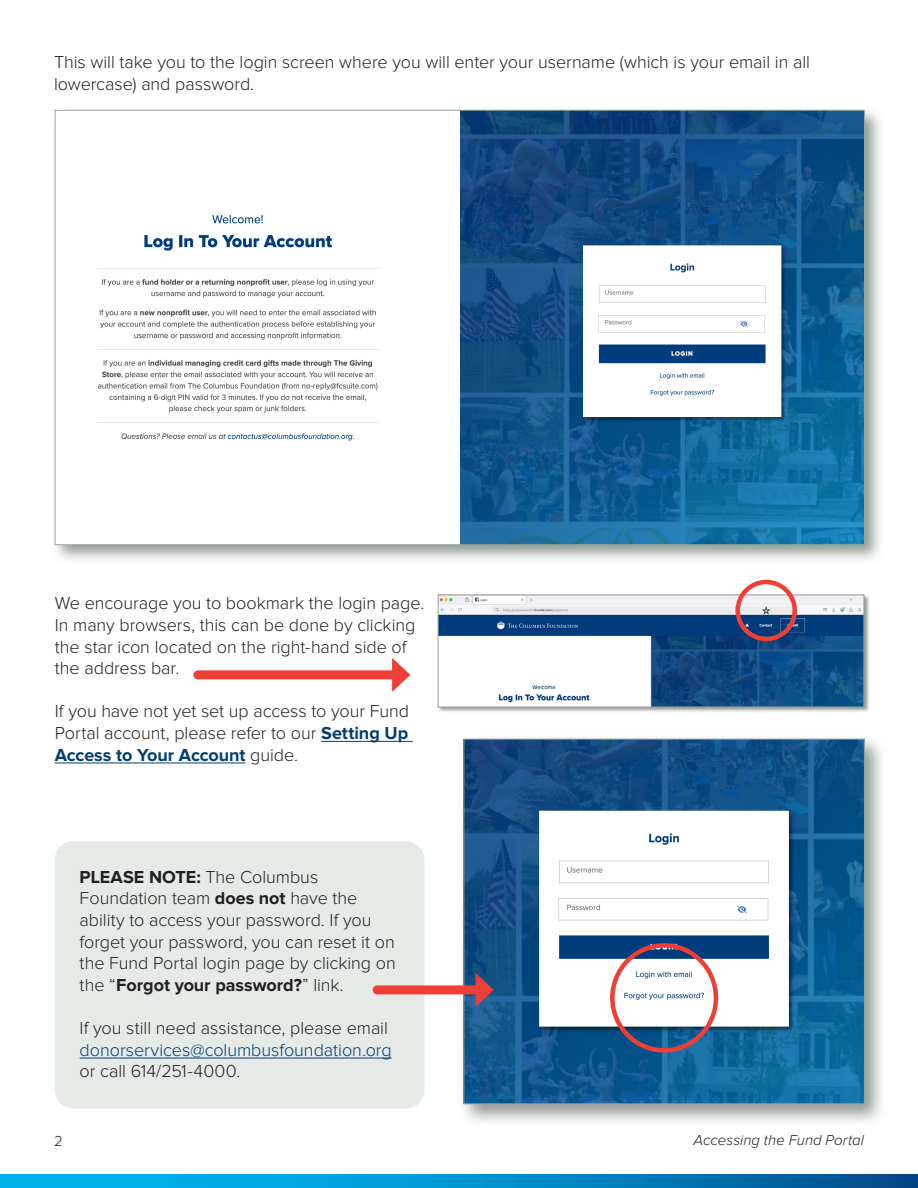
<style>
.page{position:relative;width:918px;height:1188px;background:#fff}
.page>*{position:absolute;margin:0;border:0;box-sizing:border-box;transform-origin:0 0}
.t1{font:300 18px/21.6px "Proxima Nova";letter-spacing:-.005em;color:#231f20}
.t2{font:300 18px/21.6px "Proxima Nova";letter-spacing:-.005em;color:#003e6f}
.t3{font:italic 300 15px "Proxima Nova";color:#231f20}
.t4{font:300 15px "Proxima Nova";color:#231f20}
.s1{font-weight:700;color:#003e6f}
.s2{font-weight:700}
.s3{color:#231f20}
</style>
<div class="page">
<svg style="left:0;top:1174px;width:918px;height:14px"></svg>
<div style="left:458px;top:733px;width:430px;height:394px;background:#4b5a52;opacity:.61"></div>
<img style="left:466px;top:741px;width:397px;height:361px">
<div style="left:464px;top:739px;width:401px;height:365px;border:1px solid #99a69f"></div>
<hr style="left:321px;top:741px;width:92px;height:1px;background:#003e6f">
<hr style="left:55px;top:763px;width:191px;height:1px;background:#003e6f">
<div style="left:437px;top:594px;width:433px;height:119px;background:#4b5a52;opacity:.61"></div>
<img style="left:440px;top:597px;width:422px;height:108px">
<div style="left:438px;top:595px;width:426px;height:112px;border:1px solid #99a69f"></div>
<div style="left:610px;top:943px;width:108px;height:110px;border:4px solid #ee3e35;border-radius:50%"></div>
<div style="left:55px;top:841px;width:369px;height:267px;background:#e5eae7;border-radius:18px"></div>
<hr style="left:80px;top:1058px;width:312px;height:1px;background:#003e6f">
<div style="left:50px;top:106px;width:835px;height:459px;background:#4b5a52;opacity:.61"></div>
<img style="left:57px;top:112px;width:806px;height:431px">
<div style="left:198px;top:670px;width:201px;height:9px;background:#ee3e35"></div>
<svg style="left:392px;top:658px;width:18px;height:34px"></svg>
<div style="left:377px;top:985px;width:106px;height:9px;background:#ee3e35"></div>
<svg style="left:476px;top:973px;width:18px;height:34px"></svg>
<div style="left:735px;top:580px;width:62px;height:61px;border:4px solid #ee3e35;border-radius:50%"></div>
<svg style="left:762px;top:607px;width:9px;height:8px"></svg>
<p class="t1" style="left:54px;top:52px;width:757px">This will take you to the login screen where you will enter your username (which is your email in all lowercase) and password.</p>
<p class="t1" style="left:55px;top:593px;width:371px">We encourage you to bookmark the login page.<br>In many browsers, this can be done by clicking the star icon located on the right-hand side of the address bar.</p>
<p class="t1" style="left:55px;top:701px;width:356px;text-align:justify">If you have not yet set up access to your Fund Portal account, please refer to our <span class="s1">Setting Up Access to Your Account</span> guide.</p>
<p class="t1" style="left:80px;top:867px;width:318px"><span class="s2">PLEASE NOTE:</span> The Columbus Foundation team <span class="s2">does not</span> have the ability to access your password. If you forget your password, you can reset it on the Fund Portal login page by clicking on the “<span class="s2">Forgot your password?</span>” link.</p>
<p class="t1" style="left:80px;top:1018px;width:310px">If you still need assistance, please email</p>
<p class="t2" style="left:80px;top:1040px;width:314px">donorservices@columbusfoundation.org <span class="s3">or call 614/251-4000.</span></p>
<p class="t4" style="left:54px;top:1134px;width:10px">2</p>
<p class="t3" style="left:693px;top:1133px;width:172px">Accessing the Fund Portal</p>
</div>
